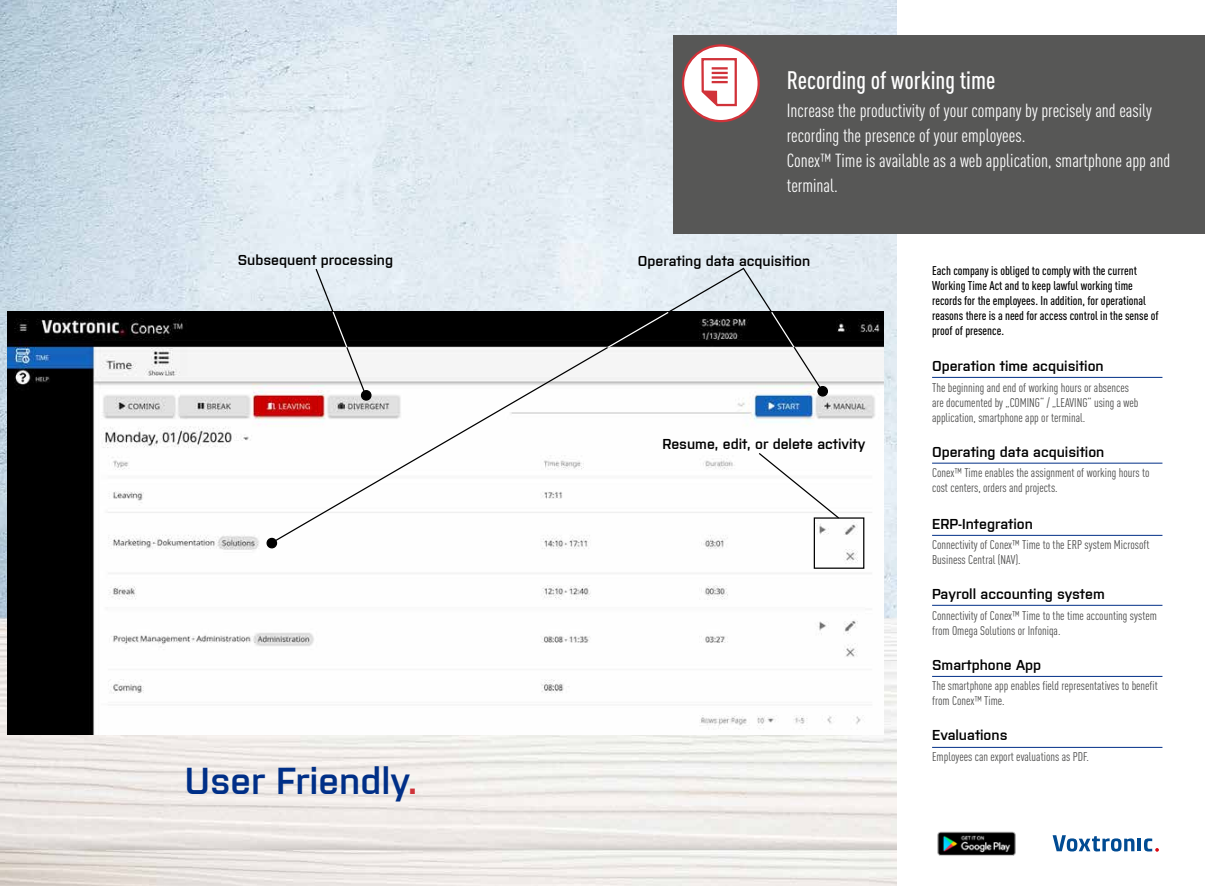
<style>
.page{position:relative;width:1205px;height:886px;background:#fff}
.page>*{position:absolute;margin:0;border:0;box-sizing:border-box;transform-origin:0 0}
.t1{font:600 37.5px "Purista";color:#002f87}
.t2{font:500 condensed 25px "DIN Pro";color:#fff}
.t3{font:condensed 18.75px/25px "DIN Pro";color:#fff}
.t4{font:600 14.38px "Purista";color:#000}
.t5{font:condensed 12.5px/15px "DIN Pro";color:#4a4a49}
.t6{font:500 condensed 12.5px/15px "DIN Pro";color:#000}
.s1{color:#cf3339}
</style>
<div class="page">
<img style="left:0;top:0;width:896px;height:886px">
<div style="left:673px;top:35px;width:532px;height:199px;background:#575756"></div>
<svg style="left:682px;top:44px;width:78px;height:78px"></svg>
<svg style="left:1052px;top:835px;width:82px;height:16px"></svg>
<hr style="left:1137px;top:839px;width:4px;height:12px;background:#004b93">
<svg style="left:1144px;top:838px;width:15px;height:14px"></svg>
<img style="left:937px;top:831px;width:79px;height:25px">
<img style="left:8px;top:312px;width:875px;height:423px">
<div style="left:818px;top:387px;width:9px;height:9px;background:#000;border-radius:50%"></div>
<div style="left:817px;top:386px;width:11px;height:11px;border:1px solid #000;border-radius:50%"></div>
<svg style="left:757px;top:452px;width:83px;height:68px"></svg>
<div style="left:814px;top:517px;width:50px;height:52px;border:1px solid #000"></div>
<svg style="left:741px;top:266px;width:83px;height:127px"></svg>
<div style="left:267px;top:538px;width:9px;height:10px;background:#000;border-radius:50%"></div>
<div style="left:266px;top:538px;width:11px;height:10px;border:1px solid #000;border-radius:50%"></div>
<svg style="left:270px;top:267px;width:475px;height:277px"></svg>
<svg style="left:606px;top:311px;width:64px;height:38px"></svg>
<hr style="left:932px;top:377px;width:230px;height:1px;background:#002f87">
<hr style="left:932px;top:463px;width:230px;height:1px;background:#002f87">
<hr style="left:932px;top:535px;width:230px;height:1px;background:#002f87">
<hr style="left:932px;top:747px;width:230px;height:1px;background:#002f87">
<hr style="left:932px;top:676px;width:230px;height:1px;background:#002f87">
<hr style="left:932px;top:605px;width:230px;height:1px;background:#002f87">
<h2 class="t2" style="left:787px;top:61px;width:210px">Recording of working time</h2>
<h3 class="t3" style="left:787px;top:97px;width:385px">Increase the productivity of your company by precisely and easily recording the presence of your employees.<br>Conex™ Time is available as a web application, smartphone app and terminal.</h3>
<p class="t4" style="left:238px;top:249px;width:157px">Subsequent processing</p>
<p class="t4" style="left:638px;top:250px;width:174px">Operating data acquisition</p>
<h1 class="t1" style="left:185px;top:753px;width:234px">User Friendly<span class="s1">.</span></h1>
<p class="t4" style="left:662px;top:433px;width:205px">Resume, edit, or delete activity</p>
<p class="t6" style="left:932px;top:262px;width:228px">Each company is obliged to comply with the current Working Time Act and to keep lawful working time records for the employees. In addition, for operational reasons there is a need for access control in the sense of proof of presence.</p>
<p class="t4" style="left:932px;top:356px;width:173px">Operation time acquisition</p>
<p class="t5" style="left:932px;top:379px;width:208px">The beginning and end of working hours or absences are documented by „COMING“ / „LEAVING“ using a web application, smartphone app or terminal.</p>
<p class="t4" style="left:932px;top:441px;width:174px">Operating data acquisition</p>
<p class="t5" style="left:932px;top:464px;width:219px">Conex™ Time enables the assignment of working hours to cost centers, orders and projects.</p>
<p class="t4" style="left:932px;top:513px;width:102px">ERP-Integration</p>
<p class="t5" style="left:932px;top:536px;width:219px">Connectivity of Conex™ Time to the ERP system Microsoft<br>Business Central (NAV).</p>
<p class="t4" style="left:932px;top:584px;width:174px">Payroll accounting system</p>
<p class="t5" style="left:932px;top:607px;width:226px">Connectivity of Conex™ Time to the time accounting system from Omega Solutions or Infoniqa.</p>
<p class="t4" style="left:932px;top:654px;width:111px">Smartphone App</p>
<p class="t5" style="left:932px;top:677px;width:227px">The smartphone app enables field representatives to benefit from Conex™ Time.</p>
<p class="t4" style="left:932px;top:725px;width:77px">Evaluations</p>
<p class="t5" style="left:932px;top:748px;width:158px">Employees can export evaluations as PDF.</p>
</div>
